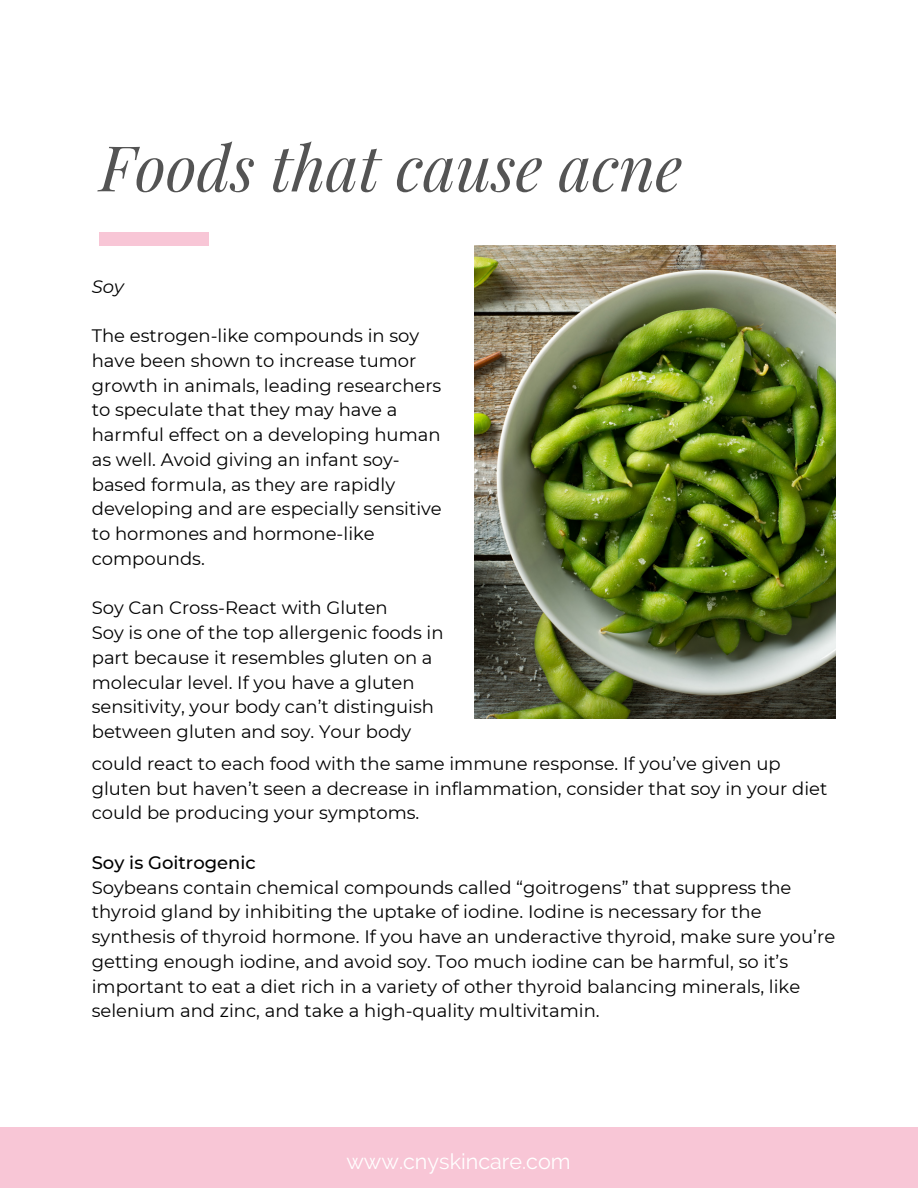
<style>
.page{position:relative;width:918px;height:1188px;background:#fff}
.page>*{position:absolute;margin:0;border:0;box-sizing:border-box;transform-origin:0 0}
.t1{font:italic 63px "Playfair Display";color:#545454}
.t2{font:21.6px "Raleway";color:#fff}
.t3{font:18px/24.8px "Montserrat";color:#000}
.t4{font:500 18px "Montserrat";color:#000}
.t5{font:italic 18px "Montserrat";color:#000}
</style>
<div class="page">
<img style="left:474px;top:245px;width:361px;height:474px">
<div style="left:0;top:1128px;width:918px;height:60px;background:#f8c6d6"></div>
<div style="left:100px;top:232px;width:109px;height:13px;background:#f8c6d6"></div>
<h1 class="t1" style="left:100px;top:123px;width:584px">Foods that cause acne</h1>
<p class="t5" style="left:92px;top:275px;width:34px">Soy</p>
<p class="t3" style="left:92px;top:323px;width:352px">The estrogen-like compounds in soy have been shown to increase tumor growth in animals, leading researchers to speculate that they may have a harmful effect on a developing human as well. Avoid giving an infant soy&shy;based formula, as they are rapidly developing and are especially sensitive to hormones and hormone-like compounds.</p>
<p class="t3" style="left:92px;top:596px;width:353px">Soy Can Cross-React with Gluten<br>Soy is one of the top allergenic foods in part because it resembles gluten on a molecular level. If you have a gluten sensitivity, your body can’t distinguish between gluten and soy. Your body</p>
<p class="t3" style="left:92px;top:751px;width:737px">could react to each food with the same immune response. If you’ve given up gluten but haven’t seen a decrease in inflammation, consider that soy in your diet could be producing your symptoms.</p>
<p class="t4" style="left:92px;top:851px;width:165px">Soy is Goitrogenic</p>
<p class="t3" style="left:92px;top:875px;width:745px">Soybeans contain chemical compounds called “goitrogens” that suppress the thyroid gland by inhibiting the uptake of iodine. Iodine is necessary for the synthesis of thyroid hormone. If you have an underactive thyroid, make sure you’re getting enough iodine, and avoid soy. Too much iodine can be harmful, so it’s important to eat a diet rich in a variety of other thyroid balancing minerals, like selenium and zinc, and take a high-quality multivitamin.</p>
<p class="t2" style="left:346px;top:1148px;width:226px">www.cnyskincare.com</p>
</div>
